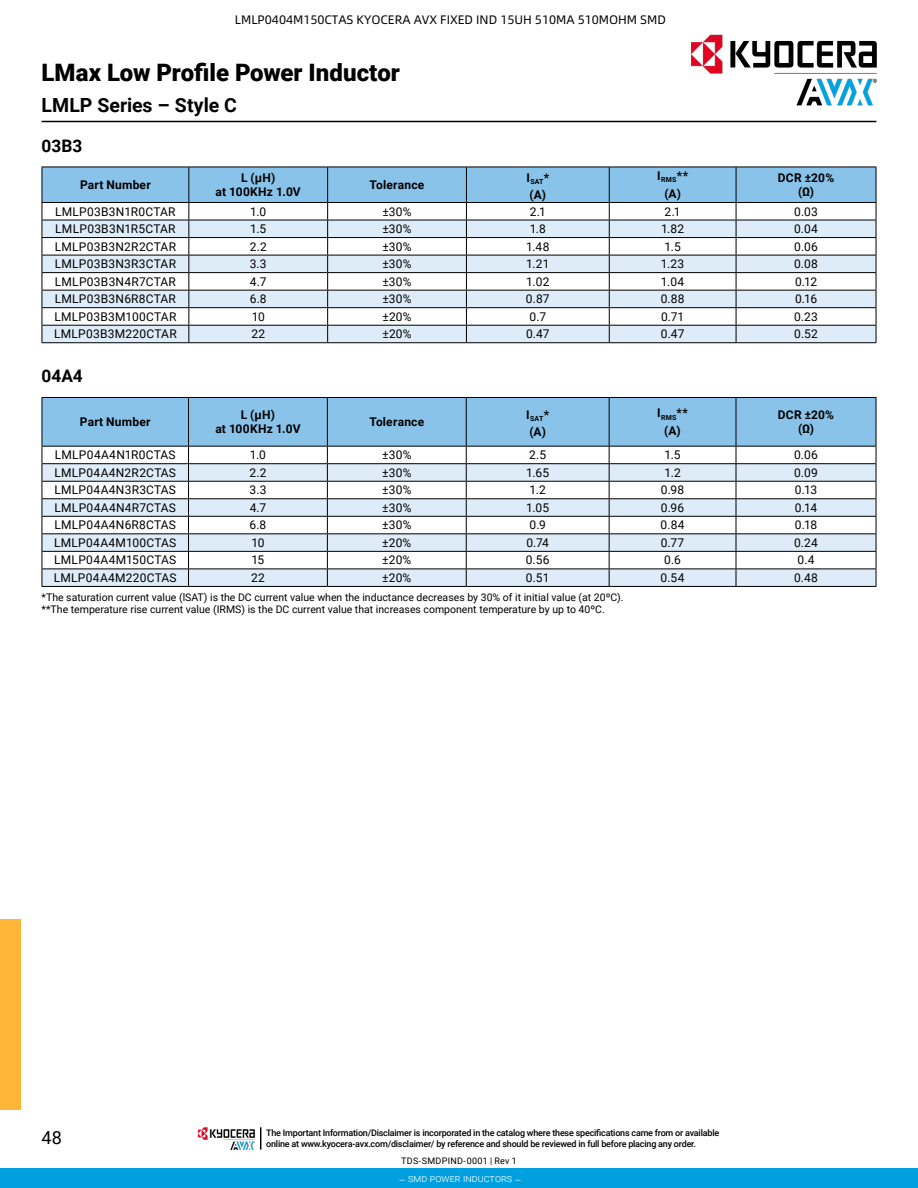
<style>
.page{position:relative;width:918px;height:1188px;background:#fff}
.page>*{position:absolute;margin:0;border:0;box-sizing:border-box;transform-origin:0 0}
.t1{font:900 24px "Roboto";color:#000}
.t2{font:700 19.5px "Roboto";color:#000}
.t3{font:18px "Roboto";color:#000}
.t4{font:700 17.25px "Roboto";color:#000}
.t5{font:12.3px "Alibaba Pu Hui Ti 3 55 Regular";letter-spacing:-.005em;color:#000}
.t6{font:12px "Roboto";letter-spacing:.02em;color:#000}
.t7{font:700 12px/14.4px "Roboto";letter-spacing:.02em;color:#000;text-align:center}
.t8{font:10.5px/12.6px "Roboto";color:#000}
.t9{font:300 10.5px "Roboto";color:#fff}
.t10{font:500 9px/10.8px "Roboto";letter-spacing:-.025em;color:#000}
.t11{font:9px "Roboto";letter-spacing:.03em;color:#000}
.t12{font:700 7.05px "Roboto";letter-spacing:-.01em;color:#000}
</style>
<div class="page">
<hr style="left:42px;top:121px;width:834px;height:1px;background:#000">
<div style="left:0;top:919px;width:21px;height:191px;background:#feb538"></div>
<hr style="left:42px;top:342px;width:147px;height:1px;background:#000">
<hr style="left:466px;top:342px;width:143px;height:1px;background:#000">
<hr style="left:736px;top:342px;width:140px;height:1px;background:#000">
<svg style="left:42px;top:167px;width:835px;height:175px"></svg>
<hr style="left:189px;top:342px;width:139px;height:1px;background:#000">
<hr style="left:328px;top:342px;width:138px;height:1px;background:#000">
<hr style="left:609px;top:342px;width:127px;height:1px;background:#000">
<hr style="left:42px;top:586px;width:147px;height:1px;background:#000">
<hr style="left:466px;top:586px;width:143px;height:1px;background:#000">
<hr style="left:736px;top:586px;width:140px;height:1px;background:#000">
<svg style="left:42px;top:397px;width:835px;height:189px"></svg>
<hr style="left:189px;top:586px;width:138px;height:1px;background:#000">
<hr style="left:327px;top:586px;width:139px;height:1px;background:#000">
<hr style="left:609px;top:586px;width:127px;height:1px;background:#000">
<img style="left:669px;top:34px;width:208px;height:87px">
<div style="left:0;top:1169px;width:918px;height:19px;background:#00a0df"></div>
<img style="left:198px;top:1127px;width:57px;height:23px">
<svg style="left:260px;top:1127px;width:1px;height:23px"></svg>
<p class="t5" style="left:235px;top:11px;width:433px">LMLP0404M150CTAS KYOCERA AVX FIXED IND 15UH 510MA 510MOHM SMD</p>
<h1 class="t1" style="left:42px;top:56px;width:360px">LMax Low Profile Power Inductor</h1>
<h2 class="t2" style="left:42px;top:92px;width:197px">LMLP Series – Style C</h2>
<h3 class="t4" style="left:42px;top:133px;width:42px">03B3</h3>
<p class="t7" style="left:80px;top:177px;width:72px">Part Number</p>
<p class="t7" style="left:216px;top:170px;width:87px">L (μH)<br>at 100KHz 1.0V</p>
<p class="t7" style="left:370px;top:177px;width:56px">Tolerance</p>
<p class="t12" style="left:526px;top:177px;width:24px"><sup>I</sup>SAT<sup>*</sup></p>
<p class="t7" style="left:530px;top:187px;width:18px">(A)</p>
<p class="t7" style="left:657px;top:166px;width:32px;line-height:18px">I<sub>RMS</sub>** (A)</p>
<p class="t7" style="left:778px;top:170px;width:58px">DCR ±20% (Ω)</p>
<p class="t6" style="left:55px;top:203px;width:122px">LMLP03B3N1R0CTAR</p>
<p class="t6" style="left:250px;top:203px;width:18px">1.0</p>
<p class="t6" style="left:382px;top:203px;width:31px">±30%</p>
<p class="t6" style="left:530px;top:203px;width:18px">2.1</p>
<p class="t6" style="left:665px;top:203px;width:18px">2.1</p>
<p class="t6" style="left:794px;top:203px;width:25px">0.03</p>
<p class="t6" style="left:55px;top:220px;width:122px">LMLP03B3N1R5CTAR</p>
<p class="t6" style="left:250px;top:220px;width:18px">1.5</p>
<p class="t6" style="left:382px;top:220px;width:31px">±30%</p>
<p class="t6" style="left:530px;top:220px;width:18px">1.8</p>
<p class="t6" style="left:661px;top:220px;width:25px">1.82</p>
<p class="t6" style="left:794px;top:220px;width:25px">0.04</p>
<p class="t6" style="left:55px;top:238px;width:123px">LMLP03B3N2R2CTAR</p>
<p class="t6" style="left:250px;top:238px;width:19px">2.2</p>
<p class="t6" style="left:382px;top:238px;width:31px">±30%</p>
<p class="t6" style="left:526px;top:238px;width:25px">1.48</p>
<p class="t6" style="left:665px;top:238px;width:18px">1.5</p>
<p class="t6" style="left:794px;top:238px;width:25px">0.06</p>
<p class="t6" style="left:55px;top:255px;width:123px">LMLP03B3N3R3CTAR</p>
<p class="t6" style="left:250px;top:255px;width:18px">3.3</p>
<p class="t6" style="left:382px;top:255px;width:31px">±30%</p>
<p class="t6" style="left:526px;top:255px;width:25px">1.21</p>
<p class="t6" style="left:661px;top:255px;width:25px">1.23</p>
<p class="t6" style="left:794px;top:255px;width:25px">0.08</p>
<p class="t6" style="left:55px;top:273px;width:123px">LMLP03B3N4R7CTAR</p>
<p class="t6" style="left:250px;top:273px;width:18px">4.7</p>
<p class="t6" style="left:382px;top:273px;width:31px">±30%</p>
<p class="t6" style="left:526px;top:273px;width:25px">1.02</p>
<p class="t6" style="left:661px;top:273px;width:25px">1.04</p>
<p class="t6" style="left:795px;top:273px;width:24px">0.12</p>
<p class="t6" style="left:55px;top:291px;width:123px">LMLP03B3N6R8CTAR</p>
<p class="t6" style="left:250px;top:291px;width:18px">6.8</p>
<p class="t6" style="left:382px;top:291px;width:31px">±30%</p>
<p class="t6" style="left:526px;top:291px;width:25px">0.87</p>
<p class="t6" style="left:661px;top:291px;width:25px">0.88</p>
<p class="t6" style="left:795px;top:291px;width:24px">0.16</p>
<p class="t6" style="left:54px;top:308px;width:124px">LMLP03B3M100CTAR</p>
<p class="t6" style="left:252px;top:308px;width:15px">10</p>
<p class="t6" style="left:382px;top:308px;width:31px">±20%</p>
<p class="t6" style="left:530px;top:308px;width:18px">0.7</p>
<p class="t6" style="left:661px;top:308px;width:25px">0.71</p>
<p class="t6" style="left:794px;top:308px;width:25px">0.23</p>
<p class="t6" style="left:54px;top:326px;width:124px">LMLP03B3M220CTAR</p>
<p class="t6" style="left:251px;top:326px;width:15px">22</p>
<p class="t6" style="left:382px;top:326px;width:31px">±20%</p>
<p class="t6" style="left:526px;top:326px;width:25px">0.47</p>
<p class="t6" style="left:661px;top:326px;width:25px">0.47</p>
<p class="t6" style="left:794px;top:326px;width:25px">0.52</p>
<h3 class="t4" style="left:42px;top:364px;width:43px">04A4</h3>
<p class="t7" style="left:80px;top:414px;width:72px">Part Number</p>
<p class="t7" style="left:215px;top:407px;width:87px">L (μH)<br>at 100KHz 1.0V</p>
<p class="t7" style="left:369px;top:414px;width:56px">Tolerance</p>
<p class="t7" style="left:657px;top:403px;width:32px;line-height:18px">I<sub>RMS</sub>** (A)</p>
<p class="t7" style="left:778px;top:407px;width:58px">DCR ±20% (Ω)</p>
<p class="t12" style="left:526px;top:414px;width:24px"><sup>I</sup>SAT<sup>*</sup></p>
<p class="t7" style="left:529px;top:424px;width:18px">(A)</p>
<p class="t6" style="left:55px;top:447px;width:122px">LMLP04A4N1R0CTAS</p>
<p class="t6" style="left:250px;top:447px;width:18px">1.0</p>
<p class="t6" style="left:382px;top:447px;width:31px">±30%</p>
<p class="t6" style="left:529px;top:447px;width:18px">2.5</p>
<p class="t6" style="left:664px;top:447px;width:18px">1.5</p>
<p class="t6" style="left:794px;top:447px;width:25px">0.06</p>
<p class="t6" style="left:54px;top:464px;width:123px">LMLP04A4N2R2CTAS</p>
<p class="t6" style="left:249px;top:464px;width:19px">2.2</p>
<p class="t6" style="left:382px;top:464px;width:31px">±30%</p>
<p class="t6" style="left:526px;top:464px;width:25px">1.65</p>
<p class="t6" style="left:664px;top:464px;width:18px">1.2</p>
<p class="t6" style="left:794px;top:464px;width:25px">0.09</p>
<p class="t6" style="left:54px;top:482px;width:123px">LMLP04A4N3R3CTAS</p>
<p class="t6" style="left:250px;top:482px;width:18px">3.3</p>
<p class="t6" style="left:382px;top:482px;width:31px">±30%</p>
<p class="t6" style="left:530px;top:482px;width:18px">1.2</p>
<p class="t6" style="left:661px;top:482px;width:25px">0.98</p>
<p class="t6" style="left:795px;top:482px;width:24px">0.13</p>
<p class="t6" style="left:54px;top:499px;width:123px">LMLP04A4N4R7CTAS</p>
<p class="t6" style="left:250px;top:499px;width:18px">4.7</p>
<p class="t6" style="left:382px;top:499px;width:31px">±30%</p>
<p class="t6" style="left:526px;top:499px;width:25px">1.05</p>
<p class="t6" style="left:661px;top:499px;width:25px">0.96</p>
<p class="t6" style="left:795px;top:499px;width:24px">0.14</p>
<p class="t6" style="left:54px;top:517px;width:123px">LMLP04A4N6R8CTAS</p>
<p class="t6" style="left:249px;top:517px;width:18px">6.8</p>
<p class="t6" style="left:382px;top:517px;width:31px">±30%</p>
<p class="t6" style="left:530px;top:517px;width:18px">0.9</p>
<p class="t6" style="left:661px;top:517px;width:26px">0.84</p>
<p class="t6" style="left:795px;top:517px;width:24px">0.18</p>
<p class="t6" style="left:54px;top:534px;width:124px">LMLP04A4M100CTAS</p>
<p class="t6" style="left:251px;top:534px;width:15px">10</p>
<p class="t6" style="left:382px;top:534px;width:31px">±20%</p>
<p class="t6" style="left:526px;top:534px;width:24px">0.74</p>
<p class="t6" style="left:661px;top:534px;width:25px">0.77</p>
<p class="t6" style="left:794px;top:534px;width:25px">0.24</p>
<p class="t6" style="left:54px;top:552px;width:124px">LMLP04A4M150CTAS</p>
<p class="t6" style="left:251px;top:552px;width:14px">15</p>
<p class="t6" style="left:382px;top:552px;width:31px">±20%</p>
<p class="t6" style="left:526px;top:552px;width:25px">0.56</p>
<p class="t6" style="left:664px;top:552px;width:18px">0.6</p>
<p class="t6" style="left:798px;top:552px;width:18px">0.4</p>
<p class="t6" style="left:54px;top:569px;width:125px">LMLP04A4M220CTAS</p>
<p class="t6" style="left:251px;top:569px;width:15px">22</p>
<p class="t6" style="left:382px;top:569px;width:31px">±20%</p>
<p class="t6" style="left:526px;top:569px;width:25px">0.51</p>
<p class="t6" style="left:661px;top:569px;width:25px">0.54</p>
<p class="t6" style="left:794px;top:569px;width:26px">0.48</p>
<p class="t8" style="left:42px;top:590px;width:584px">*The saturation current value (lSAT) is the DC current value when the inductance decreases by 30% of it initial value (at 20ºC). **The temperature rise current value (IRMS) is the DC current value that increases component temperature by up to 40ºC.</p>
<h3 class="t3" style="left:42px;top:1125px;width:22px">48</h3>
<p class="t10" style="left:266px;top:1127px;width:455px">The Important Information/Disclaimer is incorporated in the catalog where these specifications came from or available online at www.kyocera-avx.com/disclaimer/ by reference and should be reviewed in full before placing any order.</p>
<p class="t11" style="left:401px;top:1155px;width:117px">TDS-SMDPIND-0001 | Rev 1</p>
<p class="t9" style="left:399px;top:1171px;width:124px">– SMD POWER INDUCTORS –</p>
</div>
